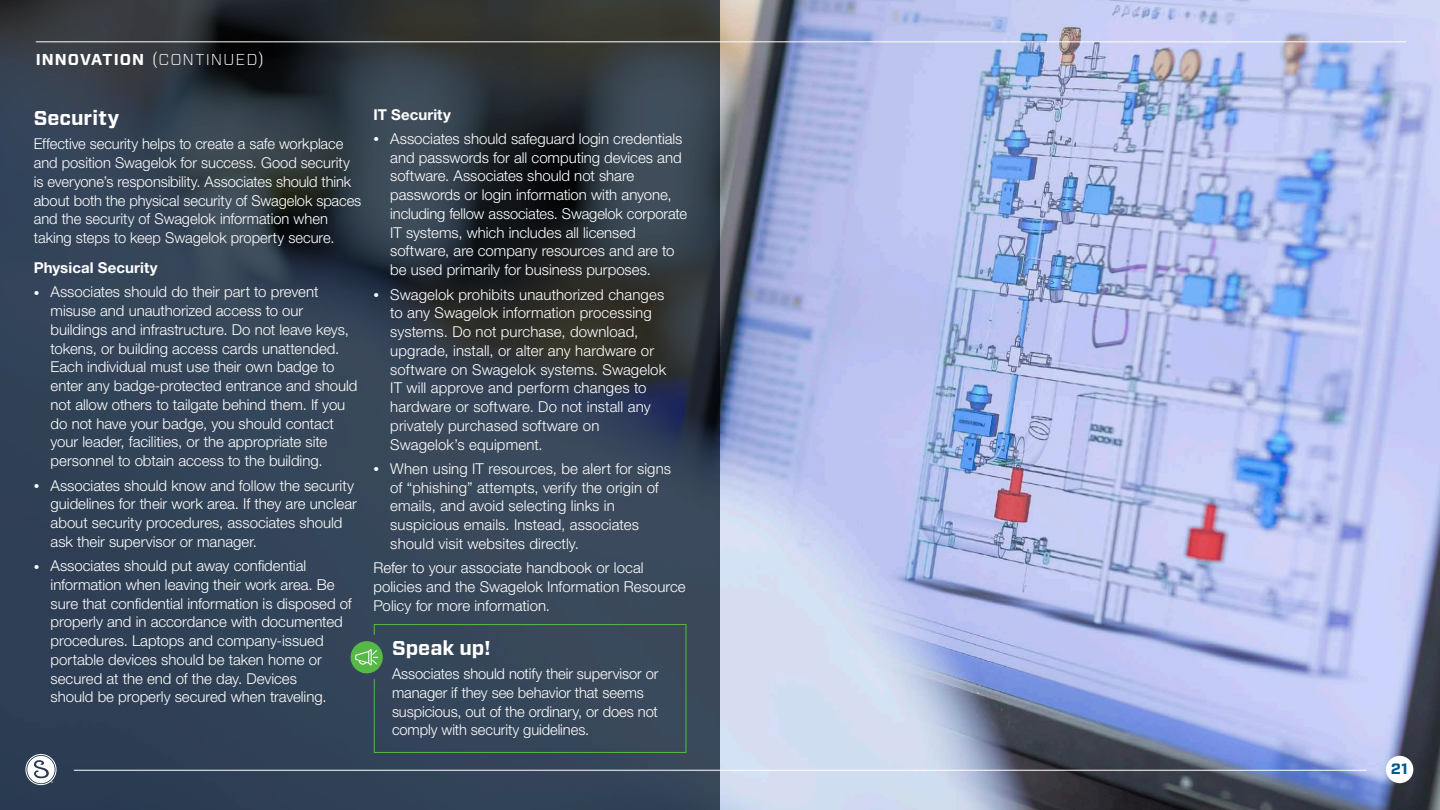
<style>
.page{position:relative;width:1440px;height:810px;background:#fff}
.page>*{position:absolute;margin:0;border:0;box-sizing:border-box;transform-origin:0 0}
.t1{font:700 20px "Forza";letter-spacing:.005em;color:#fff}
.t2{font:700 15.75px "Forza";letter-spacing:.065em;color:#fff}
.t3{font:300 15px/18.8px "Helvetica Neue LT Std";color:#fff}
.t4{font:700 15px "Helvetica Neue LT Std";letter-spacing:.005em;color:#fff}
.t5{font:700 15px "Forza";color:#015792}
.t6{font:2.5px "Helvetica Neue LT Std";color:#fff}
.s1{font-weight:300;font-size:18.75px}
.s2{font-weight:300}
.s3{font-size:11.25px}
</style>
<div class="page">
<img style="left:720px;top:0;width:720px;height:810px">
<svg style="left:0;top:0;width:720px;height:810px;background:#313d4c"></svg>
<hr style="left:74px;top:770px;width:1293px;height:1px;background:#fff">
<div style="left:1386px;top:756px;width:27px;height:27px;background:#fff;border-radius:50%"></div>
<div style="left:25px;top:754px;width:32px;height:31px;border:1px solid #fff;border-radius:50%"></div>
<svg style="left:27px;top:756px;width:28px;height:27px"></svg>
<hr style="left:36px;top:41px;width:1370px;height:1px;background:#fff">
<div style="left:351px;top:624px;width:336px;height:129px;background:#374659"></div>
<p class="t2" style="left:36px;top:49px;width:230px">INNOVATION <span class="s1">(</span><span class="s2">CONTINUED</span><span class="s1">)</span></p>
<p class="t1" style="left:34px;top:105px;width:87px">Security</p>
<p class="t3" style="left:34px;top:134px;width:329px">Effective security helps to create a safe workplace and position Swagelok for success. Good security is everyone’s responsibility. Associates should think about both the physical security of Swagelok spaces and the security of Swagelok information when taking steps to keep Swagelok property secure.</p>
<p class="t4" style="left:34px;top:258px;width:125px">Physical Security</p>
<p class="t3" style="left:51px;top:282px;width:308px;text-indent:-17px"><span class="s3">•</span> Associates should do their part to prevent misuse and unauthorized access to our buildings and infrastructure. Do not leave keys, tokens, or building access cards unattended.<br>Each individual must use their own badge to enter any badge-protected entrance and should not allow others to tailgate behind them. If you do not have your badge, you should contact your leader, facilities, or the appropriate site personnel to obtain access to the building.</p>
<p class="t3" style="left:51px;top:476px;width:308px;text-indent:-17px"><span class="s3">•</span> Associates should know and follow the security guidelines for their work area. If they are unclear about security procedures, associates should ask their supervisor or manager.</p>
<p class="t3" style="left:51px;top:556px;width:303px;text-indent:-17px"><span class="s3">•</span> Associates should put away confidential information when leaving their work area. Be sure that confidential information is disposed of properly and in accordance with documented procedures. Laptops and company-issued portable devices should be taken home or secured at the end of the day. Devices<br>should be properly secured when traveling.</p>
<p class="t4" style="left:373px;top:105px;width:79px">IT Security</p>
<p class="t3" style="left:390px;top:129px;width:298px;text-indent:-17px"><span class="s3">•</span> Associates should safeguard login credentials and passwords for all computing devices and software. Associates should not share passwords or login information with anyone, including fellow associates. Swagelok corporate IT systems, which includes all licensed software, are company resources and are to be used primarily for business purposes.</p>
<p class="t3" style="left:390px;top:285px;width:277px;text-indent:-17px"><span class="s3">•</span> Swagelok prohibits unauthorized changes to any Swagelok information processing systems. Do not purchase, download, upgrade, install, or alter any hardware or software on Swagelok systems. Swagelok IT will approve and perform changes to hardware or software. Do not install any privately purchased software on Swagelok’s equipment.</p>
<p class="t3" style="left:390px;top:459px;width:282px;text-indent:-17px"><span class="s3">•</span> When using IT resources, be alert for signs of “phishing” attempts, verify the origin of emails, and avoid selecting links in suspicious emails. Instead, associates should visit websites directly.</p>
<p class="t3" style="left:373px;top:558px;width:314px">Refer to your associate handbook or local policies and the Swagelok Information Resource<br>Policy for more information.</p>
<p class="t1" style="left:392px;top:634px;width:100px">Speak up!</p>
<p class="t3" style="left:392px;top:664px;width:268px">Associates should notify their supervisor or manager if they see behavior that seems suspicious, out of the ordinary, or does not comply with security guidelines.</p>
<p class="t6" style="left:51px;top:781px;width:3px">®</p>
<p class="t5" style="left:1391px;top:759px;width:18px">21</p>
</div>
